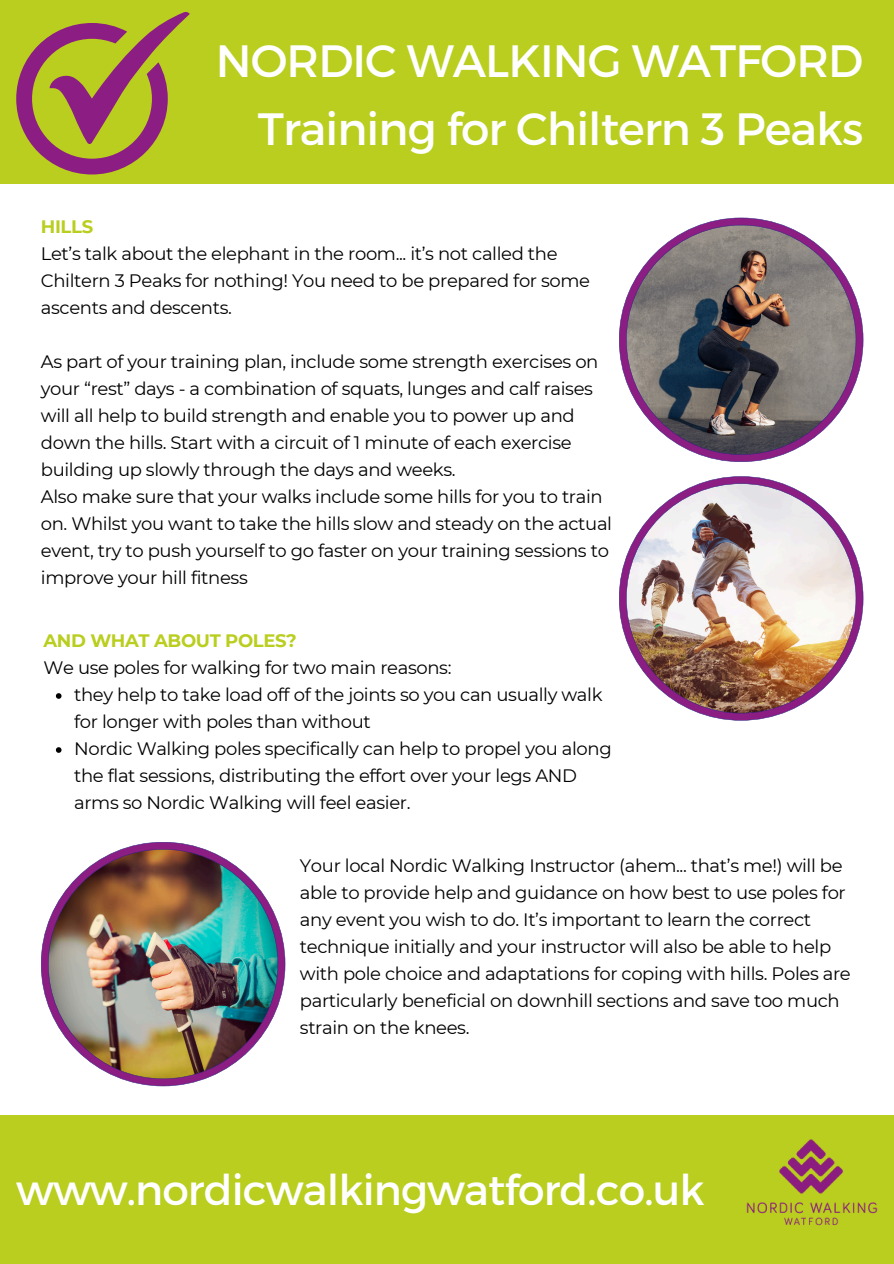
<style>
.page{position:relative;width:894px;height:1264px;background:#fff}
.page>*{position:absolute;margin:0;border:0;box-sizing:border-box;transform-origin:0 0}
.t1{font:45.3px/67.5px "Montserrat";letter-spacing:-.02em;color:#fff;text-align:right}
.t2{font:42.3px "Montserrat";letter-spacing:-.02em;color:#fff}
.t3{font:18px/27px "Montserrat";letter-spacing:-.02em;color:#000001}
.t4{font:700 18px "Montserrat";letter-spacing:-.02em;color:#b9ce1e}
</style>
<div class="page">
<div style="left:0;top:1114px;width:893px;height:149px;background:#b9ce1e"></div>
<div style="left:0;top:0;width:893px;height:184px;background:#b9ce1e"></div>
<img style="left:737px;top:1114px;width:148px;height:112px">
<svg style="left:16px;top:12px;width:173px;height:162px"></svg>
<svg style="left:619px;top:218px;width:244px;height:244px"></svg>
<img style="left:619px;top:476px;width:244px;height:244px">
<img style="left:41px;top:842px;width:244px;height:244px">
<svg style="left:56px;top:693px;width:5px;height:5px"></svg>
<svg style="left:56px;top:747px;width:5px;height:5px"></svg>
<p class="t1" style="left:216px;top:25px;width:649px">NORDIC WALKING WATFORD<br>Training for Chiltern 3 Peaks</p>
<p class="t4" style="left:41px;top:215px;width:54px">HILLS</p>
<p class="t3" style="left:41px;top:240px;width:550px">Let’s talk about the elephant in the room... it’s not called the<br>Chiltern 3 Peaks for nothing! You need to be prepared for some ascents and descents.</p>
<p class="t3" style="left:41px;top:348px;width:559px">As part of your training plan, include some strength exercises on your “rest” days - a combination of squats, lunges and calf raises will all help to build strength and enable you to power up and down the hills. Start with a circuit of 1 minute of each exercise building up slowly through the days and weeks.</p>
<p class="t3" style="left:41px;top:483px;width:572px">Also make sure that your walks include some hills for you to train on. Whilst you want to take the hills slow and steady on the actual event, try to push yourself to go faster on your training sessions to improve your hill fitness</p>
<p class="t4" style="left:43px;top:629px;width:255px">AND WHAT ABOUT POLES?</p>
<p class="t3" style="left:43px;top:654px;width:409px">We use poles for walking for two main reasons:</p>
<p class="t3" style="left:74px;top:681px;width:529px">they help to take load off of the joints so you can usually walk for longer with poles than without</p>
<p class="t3" style="left:74px;top:735px;width:539px">Nordic Walking poles specifically can help to propel you along the flat sessions, distributing the effort over your legs AND arms so Nordic Walking will feel easier.</p>
<p class="t3" style="left:300px;top:852px;width:552px">Your local Nordic Walking Instructor (ahem... that’s me!) will be able to provide help and guidance on how best to use poles for any event you wish to do. It’s important to learn the correct technique initially and your instructor will also be able to help with pole choice and adaptations for coping with hills. Poles are particularly beneficial on downhill sections and save too much strain on the knees.</p>
<p class="t2" style="left:16px;top:1162px;width:690px">www.nordicwalkingwatford.co.uk</p>
</div>
